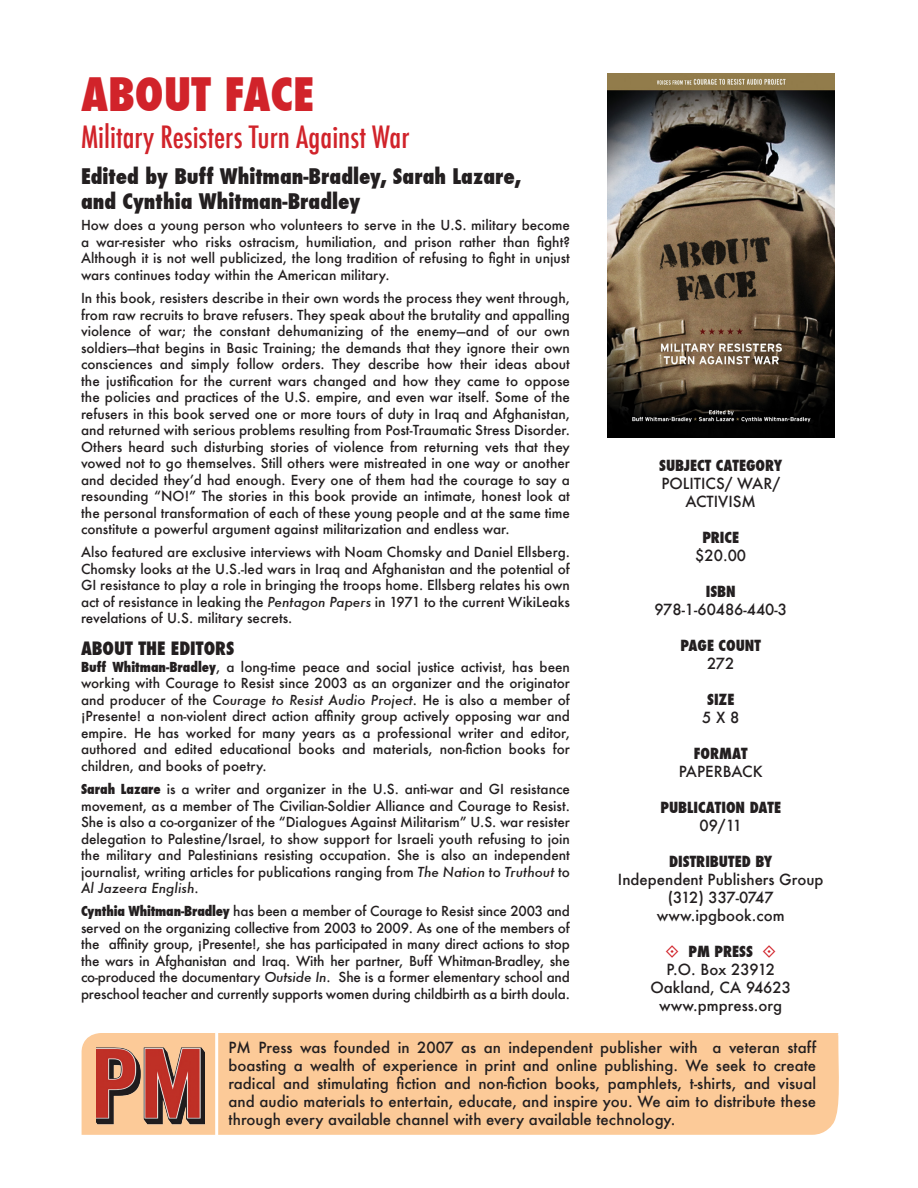
<style>
.page{position:relative;width:918px;height:1188px;background:#fff}
.page>*{position:absolute;margin:0;border:0;box-sizing:border-box;transform-origin:0 0}
.t1{font:800 condensed 45px "Futura";color:#d1232a}
.t2{font:500 condensed 30px "Futura";color:#d1232a}
.t3{font:800 condensed 21px/25.2px "Futura";color:#231f20}
.t4{font:800 condensed 18px "Futura";color:#231f20}
.t5{font:500 15px/18px "Futura";color:#231f20;text-align:center}
.t6{font:800 condensed 15px "Futura";color:#231f20}
.t7{font:500 13.5px/16.5px "Futura";color:#231f20;text-align:justify}
.s1{font-style:italic}
.s2{font-weight:800;font-stretch:condensed}
</style>
<div class="page">
<img style="left:607px;top:74px;width:227px;height:363px">
<div style="left:81px;top:1033px;width:758px;height:102px;background:#fcca98"></div>
<hr style="left:215px;top:1033px;width:3px;height:103px;background:#fff">
<img style="left:97px;top:1037px;width:108px;height:92px">
<h1 class="t1" style="left:81px;top:64px;width:235px">About Face</h1>
<h2 class="t2" style="left:81px;top:117px;width:330px">Military Resisters Turn Against War</h2>
<h3 class="t3" style="left:81px;top:164px;width:442px">Edited by Buff Whitman-Bradley, Sarah Lazare, and Cynthia Whitman-Bradley</h3>
<p class="t7" style="left:81px;top:217px;width:490px">How does a young person who volunteers to serve in the U.S. military become a war-resister who risks ostracism, humiliation, and prison rather than fight?<br>Although it is not well publicized, the long tradition of refusing to fight in unjust wars continues today within the American military.</p>
<p class="t7" style="left:81px;top:290px;width:491px">In this book, resisters describe in their own words the process they went through, from raw recruits to brave refusers. They speak about the brutality and appalling violence of war; the constant dehumanizing of the enemy—and of our own soldiers—that begins in Basic Training; the demands that they ignore their own consciences and simply follow orders. They describe how their ideas about the justification for the current wars changed and how they came to oppose the policies and practices of the U.S. empire, and even war itself. Some of the refusers in this book served one or more tours of duty in Iraq and Afghanistan, and returned with serious problems resulting from Post-Traumatic Stress Disorder.<br>Others heard such disturbing stories of violence from returning vets that they vowed not to go themselves. Still others were mistreated in one way or another and decided they’d had enough. Every one of them had the courage to say a resounding “NO!” The stories in this book provide an intimate, honest look at the personal transformation of each of these young people and at the same time constitute a powerful argument against militarization and endless war.</p>
<p class="t7" style="left:81px;top:544px;width:491px">Also featured are exclusive interviews with Noam Chomsky and Daniel Ellsberg.<br>Chomsky looks at the U.S.-led wars in Iraq and Afghanistan and the potential of GI resistance to play a role in bringing the troops home. Ellsberg relates his own act of resistance in leaking the <span class="s1">Pentagon Papers</span> in 1971 to the current WikiLeaks revelations of U.S. military secrets.</p>
<h3 class="t4" style="left:81px;top:636px;width:22px">ABOUT</h3>
<h3 class="t4" style="left:138px;top:636px;width:96px">THE editors</h3>
<p class="t7" style="left:81px;top:658px;width:491px"><span class="s2">Buff Whitman-Bradley</span>, a long-time peace and social justice activist, has been working with Courage to Resist since 2003 as an organizer and the originator and producer of the <span class="s1">Courage to Resist Audio Project</span>. He is also a member of ¡Presente! a non-violent direct action affinity group actively opposing war and empire. He has worked for many years as a professional writer and editor, authored and edited educational books and materials, non-fiction books for children, and books of poetry.</p>
<p class="t7" style="left:81px;top:781px;width:490px"><span class="s2">Sarah Lazare</span> is a writer and organizer in the U.S. anti-war and GI resistance movement, as a member of The Civilian-Soldier Alliance and Courage to Resist.<br>She is also a co-organizer of the “Dialogues Against Militarism” U.S. war resister delegation to Palestine/Israel, to show support for Israeli youth refusing to join the military and Palestinians resisting occupation. She is also an independent journalist, writing articles for publications ranging from <span class="s1">The Nation</span> to <span class="s1">Truthout</span> to <span class="s1">Al Jazeera English</span>.</p>
<p class="t7" style="left:81px;top:903px;width:490px"><span class="s2">Cynthia Whitman-Bradley</span> has been a member of Courage to Resist since 2003 and served on the organizing collective from 2003 to 2009. As one of the members of the affinity group, ¡Presente!, she has participated in many direct actions to stop the wars in Afghanistan and Iraq. With her partner, Buff Whitman-Bradley, she co-produced the documentary <span class="s1">Outside In</span>. She is a former elementary school and preschool teacher and currently supports women during childbirth as a birth doula.</p>
<p class="t6" style="left:659px;top:455px;width:39px">SUBJECT</p>
<p class="t6" style="left:716px;top:455px;width:68px">CATEGORY</p>
<p class="t5" style="left:661px;top:474px;width:36px">politics</p>
<p class="t5" style="left:725px;top:474px;width:25px">/ war</p>
<p class="t5" style="left:772px;top:474px;width:9px">/</p>
<p class="t5" style="left:686px;top:492px;width:9px">acti</p>
<p class="t5" style="left:718px;top:492px;width:20px">vism</p>
<p class="t6" style="left:702px;top:527px;width:17px">PRICE</p>
<p class="t5" style="left:695px;top:546px;width:52px">$20.00</p>
<p class="t6" style="left:706px;top:581px;width:32px">ISBN</p>
<p class="t5" style="left:654px;top:600px;width:134px">978-1-60486-440-3</p>
<p class="t6" style="left:680px;top:635px;width:82px">PAGE COU NT</p>
<p class="t5" style="left:707px;top:654px;width:29px">272</p>
<p class="t6" style="left:707px;top:689px;width:27px">SIZE</p>
<p class="t5" style="left:702px;top:708px;width:39px">5 X 8</p>
<p class="t6" style="left:694px;top:743px;width:55px">FORMAT</p>
<p class="t5" style="left:679px;top:762px;width:10px">paperbac</p>
<p class="t5" style="left:753px;top:762px;width:11px">k</p>
<p class="t6" style="left:660px;top:797px;width:115px">PUB LICATIO N DATE</p>
<p class="t5" style="left:699px;top:816px;width:44px">09/11</p>
<p class="t6" style="left:669px;top:851px;width:30px">DISTRIBUTED</p>
<p class="t6" style="left:755px;top:851px;width:19px">BY</p>
<p class="t5" style="left:618px;top:870px;width:207px">Independent Publishers Group (312) 337-0747 www.ipgbook.com</p>
<p class="t6" style="left:689px;top:941px;width:66px">PM PRESS</p>
<p class="t5" style="left:650px;top:960px;width:142px">P.O. Box 23912<br>Oakland, CA 94623 www.pmpress.org</p>
<p class="t5" style="left:228px;top:1038px;width:589px;text-align:justify">PM Press was founded in 2007 as an independent publisher with a veteran staff boasting a wealth of experience in print and online publishing. We seek to create radical and stimulating fiction and non-fiction books, pamphlets, t-shirts, and visual and audio materials to entertain, educate, and inspire you. We aim to distribute these through every available channel with every available technology.</p>
</div>
